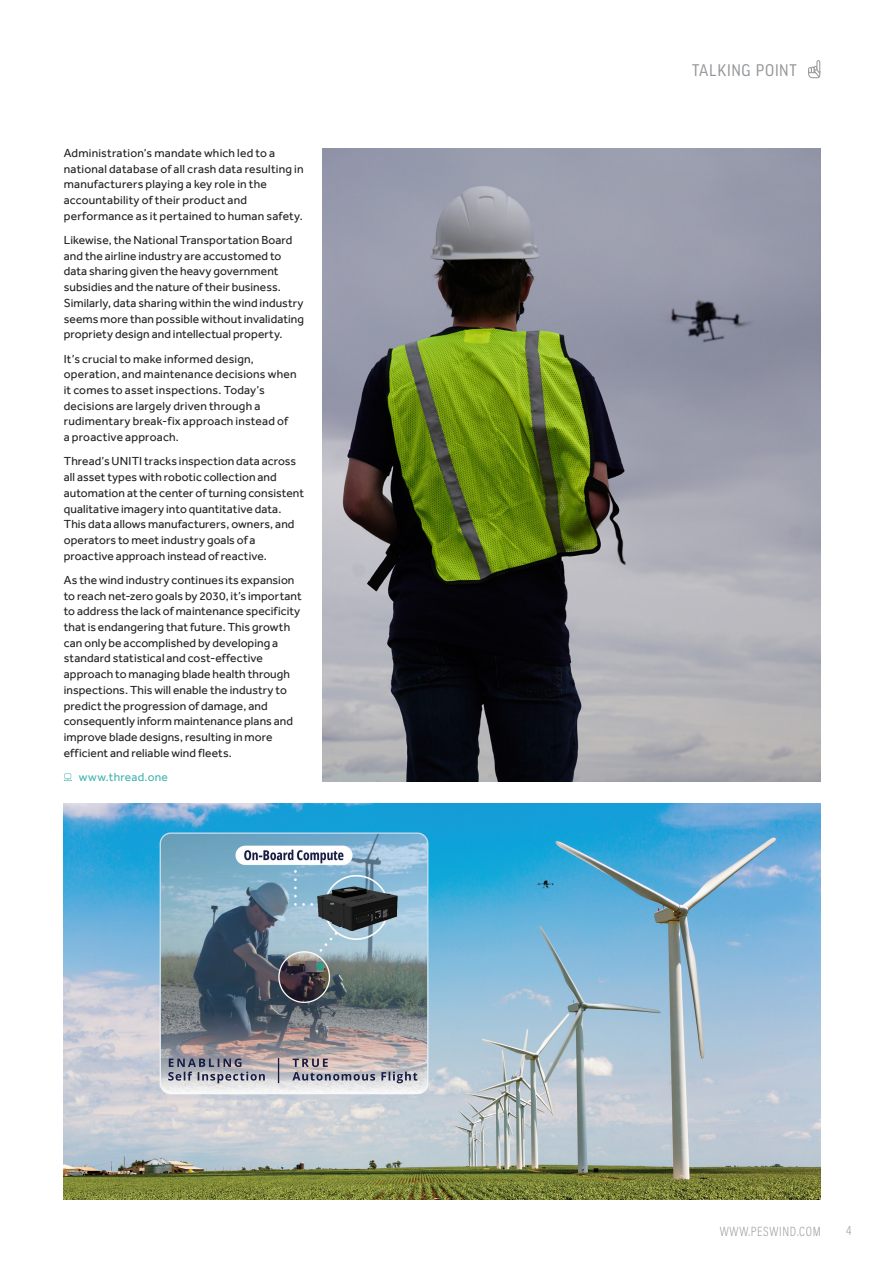
<style>
.page{position:relative;width:893px;height:1263px;background:#fff}
.page>*{position:absolute;margin:0;border:0;box-sizing:border-box;transform-origin:0 0}
.Page_head_2015{font:18px "Good Headline Pro Narr";letter-spacing:.03em;color:#939598}
.t1{font:200 13.5px "Acumin Pro Cond";letter-spacing:.05em;color:#939598}
.Body_Copy_2015{font:12px/15.8px "Effra";letter-spacing:.01em;color:#231f20}
.Body_Copy_2015-2{font:12px "Effra";letter-spacing:.02em;color:#45b4ad}
</style>
<div class="page">
<img style="left:64px;top:804px;width:757px;height:395px">
<div style="left:817px;top:60px;width:3px;height:14px;border:1px solid #939598"></div>
<svg style="left:808px;top:61px;width:13px;height:17px"></svg>
<svg style="left:64px;top:773px;width:8px;height:8px"></svg>
<img style="left:322px;top:149px;width:499px;height:632px">
<p class="Body_Copy_2015" style="left:64px;top:145px;width:241px">Administration’s mandate which led to a national database of all crash data resulting in manufacturers playing a key role in the accountability of their product and performance as it pertained to human safety.</p>
<p class="Body_Copy_2015" style="left:64px;top:232px;width:242px">Likewise, the National Transportation Board and the airline industry are accustomed to data sharing given the heavy government subsidies and the nature of their business.<br>Similarly, data sharing within the wind industry seems more than possible without invalidating propriety design and intellectual property.</p>
<p class="Body_Copy_2015" style="left:64px;top:350px;width:234px">It’s crucial to make informed design, operation, and maintenance decisions when it comes to asset inspections. Today’s decisions are largely driven through a rudimentary break-fix approach instead of a proactive approach.</p>
<p class="Body_Copy_2015" style="left:64px;top:453px;width:242px">Thread’s UNITI tracks inspection data across all asset types with robotic collection and automation at the center of turning consistent qualitative imagery into quantitative data.<br>This data allows manufacturers, owners, and operators to meet industry goals of a proactive approach instead of reactive.</p>
<p class="Body_Copy_2015" style="left:64px;top:572px;width:239px">As the wind industry continues its expansion to reach net-zero goals by 2030, it’s important to address the lack of maintenance specificity that is endangering that future. This growth can only be accomplished by developing a standard statistical and cost-effective approach to managing blade health through inspections. This will enable the industry to predict the progression of damage, and consequently inform maintenance plans and improve blade designs, resulting in more efficient and reliable wind fleets.</p>
<p class="Body_Copy_2015-2" style="left:79px;top:770px;width:90px">www.thread.one</p>
<p class="Page_head_2015" style="left:692px;top:61px;width:106px">TALKING POINT</p>
<p class="t1" style="left:720px;top:1223px;width:102px">WWW.PESWIND.COM</p>
<p class="t1" style="left:846px;top:1222px;width:7px">4</p>
</div>
